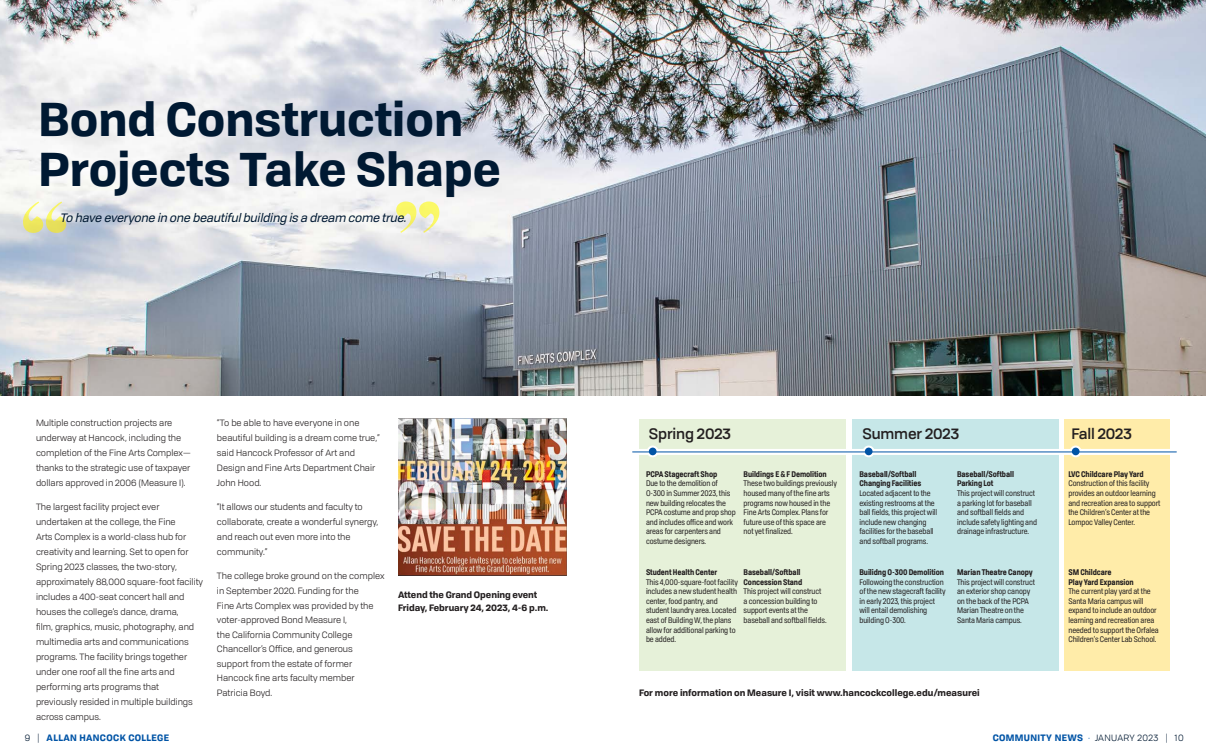
<style>
.page{position:relative;width:1206px;height:756px;background:#fff}
.page>*{position:absolute;margin:0;border:0;box-sizing:border-box;transform-origin:0 0}
.t1{font:700 46px/50.6px "Tofino Pro Personal";color:#001932}
.Accomplishments_Copy{font:500 14.8px "Tofino Pro Personal";letter-spacing:-.01em;color:#231f20}
.Accomplishments_Copy-2{font:italic 12px "Tofino Pro Personal";color:#001932}
.Body_Copy{font:9px/15px "Tofino Pro Personal";color:#231f20}
.Body_Copy-2{font:700 9px/13.5px "Tofino Pro Personal";color:#231f20}
.t2{font:9px "Tofino Pro Personal";letter-spacing:.04em;color:#001932}
.t3{font:700 9px "Tofino Pro Personal";letter-spacing:.04em;color:#0154a6}
.Accomplishments_Copy-3{font:8px/9.6px "Tofino Pro Personal Narrow";letter-spacing:-.01em;color:#231f20}
.s1{font-weight:700}
.s2{font-weight:400;color:#001932}
.s3{font-weight:700;color:#0154a6}
.s4{color:#0154a6}
</style>
<div class="page">
<div style="left:639px;top:419px;width:207px;height:252px;background:#e6f1d9"></div>
<div style="left:852px;top:419px;width:207px;height:252px;background:#c6e7e8"></div>
<div style="left:1064px;top:419px;width:105px;height:252px;background:#ffeca9"></div>
<svg style="left:633px;top:449px;width:543px;height:6px;background:#e7eff6"></svg>
<div style="left:648px;top:447px;width:10px;height:9px;background:#0154a6;border-radius:50%"></div>
<div style="left:647px;top:446px;width:12px;height:11px;border:2px solid #fff;border-radius:50%"></div>
<div style="left:864px;top:447px;width:10px;height:9px;background:#0154a6;border-radius:50%"></div>
<div style="left:863px;top:446px;width:12px;height:11px;border:2px solid #fff;border-radius:50%"></div>
<div style="left:1071px;top:447px;width:10px;height:9px;background:#0154a6;border-radius:50%"></div>
<div style="left:1070px;top:446px;width:12px;height:11px;border:2px solid #fff;border-radius:50%"></div>
<hr style="left:633px;top:451px;width:543px;height:1px;background:#0154a6">
<img style="left:0;top:0;width:1206px;height:396px">
<img style="left:398px;top:419px;width:169px;height:157px">
<svg style="left:23px;top:202px;width:43px;height:31px"></svg>
<svg style="left:396px;top:202px;width:43px;height:31px"></svg>
<p class="t1" style="left:39px;top:90px;width:464px">Bond Construction<br>Projects Take Shape</p>
<p class="Accomplishments_Copy-2" style="left:60px;top:209px;width:351px">To have everyone in one beautifulbuilding isa dream come true.</p>
<p class="Body_Copy" style="left:36px;top:414px;width:156px">Multiple construction projects are underway at Hancock, including the completion of the Fine Arts Complex— thanks to the strategic use of taxpayer dollars approved in 2006 (Measure I).</p>
<p class="Body_Copy" style="left:36px;top:498px;width:169px">The largest facility project ever undertaken at the college, the Fine<br>Arts Complex is a world-class hub for creativity and learning. Set to open for Spring 2023 classes, the two-story, approximately 88,000 square-foot facility includes a 400-seat concert hall and houses the college’s dance, drama,<br>film, graphics, music, photography, and multimedia arts and communications programs. The facility brings together under one roof all the fine arts and performing arts programs that<br>previously resided in multiple buildings across campus.</p>
<p class="Body_Copy" style="left:217px;top:414px;width:164px">“To be able to have everyone in one beautiful building is a dream come true,” said Hancock Professor of Art and<br>Design and Fine Arts Department Chair<br>John Hood.</p>
<p class="Body_Copy" style="left:217px;top:498px;width:163px">“It allows our students and faculty to collaborate, create a wonderful synergy, and reach out even more into the community.”</p>
<p class="Body_Copy" style="left:217px;top:568px;width:169px;line-height:14.6px">The college broke ground on the complex in September 2020. Funding for the<br>Fine Arts Complex was provided by the voter-approved Bond Measure I,<br>the California Community College<br>Chancellor’s Office, and generous support from the estate of former<br>Hancock fine arts faculty member<br>Patricia Boyd.</p>
<p class="Body_Copy-2" style="left:398px;top:587px;width:152px">Attend the Grand Opening event<br>Friday, February 24, 2023, 4-6 p.m.</p>
<p class="Accomplishments_Copy" style="left:649px;top:422px;width:84px">Spring 2023</p>
<p class="Accomplishments_Copy" style="left:863px;top:422px;width:98px">Summer 2023</p>
<p class="Accomplishments_Copy" style="left:1071px;top:422px;width:62px">Fall 2023</p>
<p class="Accomplishments_Copy-3" style="left:646px;top:469px;width:91px"><span class="s1">PCPA Stagecraft Shop<br></span>Due to the demolition of<br>O-300 in Summer 2023, this new building relocates the<br>PCPA costume and prop shop and includes office and work areas for carpenters and costume designers.</p>
<p class="Accomplishments_Copy-3" style="left:859px;top:469px;width:79px"><span class="s1">Baseball/Softball<br>Changing Facilities<br></span>Located adjacent to the existing restrooms at the ball fields, this project will include new changing facilities for the baseball and softball programs.</p>
<p class="Accomplishments_Copy-3" style="left:646px;top:567px;width:93px"><span class="s1">Student Health Center<br></span>This 4,000-square-foot facility includes a new student health center, food pantry, and student laundry area. Located east of Building W, the plans allow for additional parking to be added.</p>
<p class="Accomplishments_Copy-3" style="left:859px;top:567px;width:88px"><span class="s1">Builidng O-300 Demolition<br></span>Followoing the construction of the new stagecraft facility in early 2023, this project will entail demolishing building O-300.</p>
<p class="Accomplishments_Copy-3" style="left:744px;top:469px;width:95px"><span class="s1">Buildings E &amp; F Demolition<br></span>These two buildings previously housed many of the fine arts programs now housed in the<br>Fine Arts Complex. Plans for future use of this space are not yet finalized.</p>
<p class="Accomplishments_Copy-3" style="left:957px;top:469px;width:81px"><span class="s1">Baseball/Softball<br>Parking Lot<br></span>This project will construct a parking lot for baseball and softball fields and include safety lighting and drainage infrastructure.</p>
<p class="Accomplishments_Copy-3" style="left:1068px;top:469px;width:94px"><span class="s1">LVC Childcare Play Yard<br></span>Construction of this facility provides an outdoor learning and recreation area to support the Children’s Center at the<br>Lompoc Valley Center.</p>
<p class="Accomplishments_Copy-3" style="left:744px;top:567px;width:84px"><span class="s1">Baseball/Softball<br>Concession Stand<br></span>This project will construct a concession building to support events at the baseball and softball fields.</p>
<p class="Accomplishments_Copy-3" style="left:957px;top:567px;width:79px"><span class="s1">Marian Theatre Canopy<br></span>This project will construct an exterior shop canopy on the back of the PCPA<br>Marian Theatre on the<br>Santa Maria campus.</p>
<p class="Accomplishments_Copy-3" style="left:1068px;top:567px;width:92px"><span class="s1">SM Childcare<br>Play Yard Expansion<br></span>The current play yard at the<br>Santa Maria campus will expand to include an outdoor learning and recreation area needed to support the Orfalea<br>Children’s Center Lab School.</p>
<p class="Body_Copy-2" style="left:639px;top:685px;width:342px">For more information on Measure I, visit www.hancockcollege.edu/measurei</p>
<p class="t3" style="left:25px;top:731px;width:146px"><span class="s2">9 |</span> ALLAN HANCOCK COLLEGE</p>
<p class="t2" style="left:993px;top:731px;width:193px"><span class="s3">COMMUNITY NEWS</span> <span class="s4">·</span> JANUARY 2023 | 10</p>
</div>
